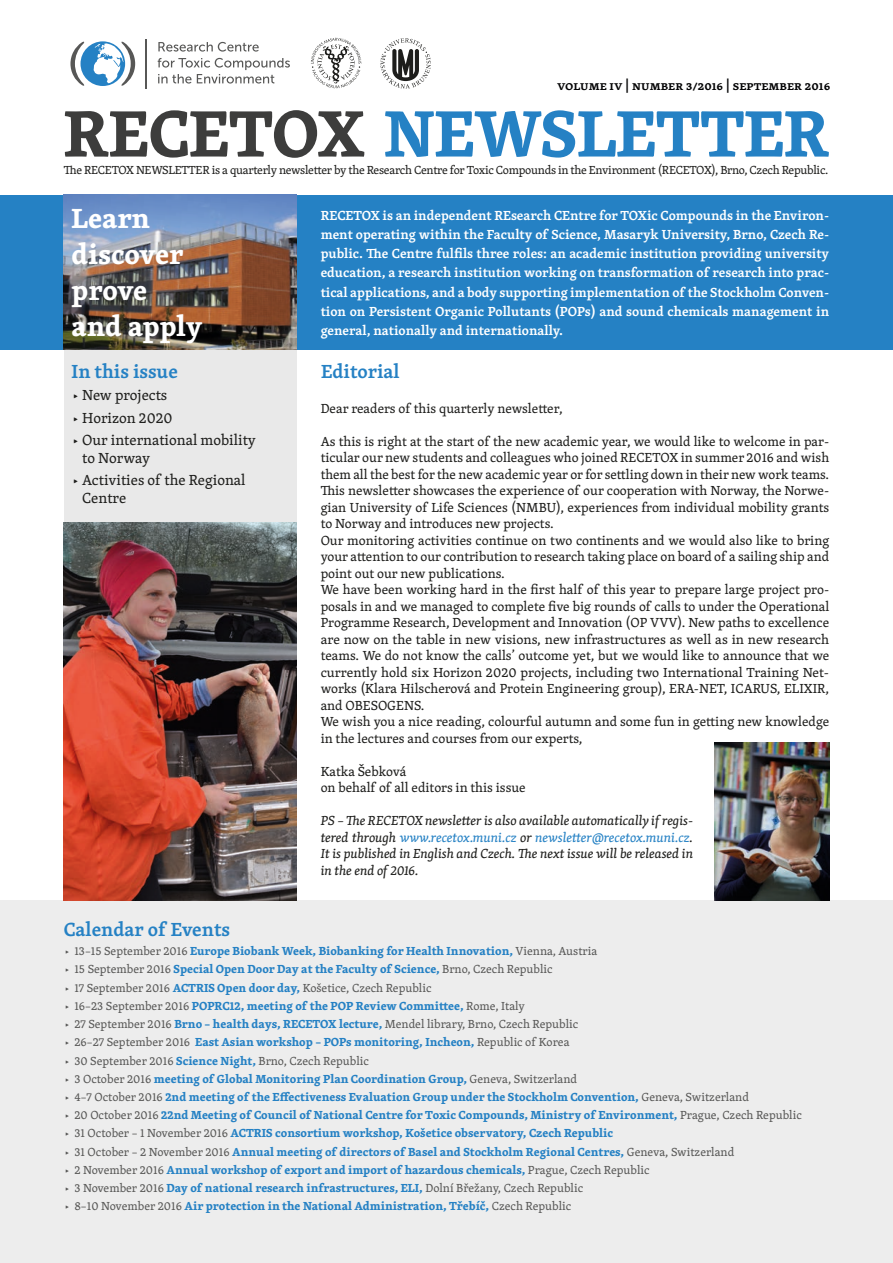
<style>
.page{position:relative;width:893px;height:1263px;background:#fff}
.page>*{position:absolute;margin:0;border:0;box-sizing:border-box;transform-origin:0 0}
.TITULEK{font:700 67.5px "Skolar Latin Pro";color:#2581c4}
.t1{font:700 28.5px "Skolar Latin Pro";color:#fff}
.t2{font:600 19.5px "Skolar Latin Pro";color:#2581c4}
.t3{font:15px/18px "Skolar Latin Pro";color:#1d1d1b}
.t4{font:13.5px/16.5px "Skolar Latin Pro";color:#1d1d1b;text-align:justify}
.Základní_odstavec_se{font:600 13.5px/19.2px "Skolar Latin Pro";color:#fff;text-align:justify}
.t5{font:italic 13.5px/16.5px "Skolar Latin Pro";color:#1d1d1b;text-align:justify}
.volume-number-month{font:600 13.5px "Skolar Latin Pro";color:#020203}
.t6{font:700 12px "Skolar Latin Pro";color:#2581c4}
.t7{font:12px "Skolar Latin Pro";color:#575756}
.uvodnik{font:12px "Skolar Latin Pro";letter-spacing:-.025em;color:#1d1d1b}
.s1{color:#3d3d3c}
.s2{color:#2581c4}
.s3{font-weight:400;color:#575756}
.s4{font-weight:700;color:#2581c4}
</style>
<div class="page">
<svg style="left:311px;top:38px;width:50px;height:50px"></svg>
<svg style="left:380px;top:38px;width:51px;height:51px"></svg>
<hr style="left:146px;top:39px;width:1px;height:50px;background:#575756">
<svg style="left:70px;top:41px;width:65px;height:45px"></svg>
<svg style="left:158px;top:42px;width:101px;height:10px"></svg>
<svg style="left:158px;top:58px;width:132px;height:26px"></svg>
<div style="left:0;top:900px;width:893px;height:363px;background:#ededed"></div>
<div style="left:64px;top:348px;width:232px;height:174px;background:#e9e9e9"></div>
<div style="left:0;top:195px;width:893px;height:155px;background:#2581c4"></div>
<img style="left:64px;top:195px;width:232px;height:155px">
<img style="left:64px;top:522px;width:232px;height:378px">
<img style="left:715px;top:742px;width:114px;height:158px">
<p class="volume-number-month" style="left:557px;top:75px;width:214px">Volume IV | number 3/2016 | SEPTEMBER</p>
<p class="volume-number-month" style="left:805px;top:75px;width:27px">2016</p>
<p class="TITULEK" style="left:64px;top:80px;width:767px"><span class="s1">RECETOX</span> NEWSLETTER</p>
<p class="uvodnik" style="left:64px;top:161px;width:766px">The RECETOX NEWSLETTER is a quarterly newsletter by the Research Centre for Toxic Compounds in the Environment (RECETOX), Brno, Czech Republic.</p>
<p class="t1" style="left:72px;top:196px;width:80px">Learn</p>
<p class="t1" style="left:72px;top:232px;width:113px">discover</p>
<p class="t1" style="left:72px;top:268px;width:77px">prove</p>
<p class="t1" style="left:72px;top:304px;width:132px">and apply</p>
<p class="Základní_odstavec_se" style="left:321px;top:205px;width:510px">RECETOX is an independent REsearch CEntre for TOXic Compounds in the Environ&shy;ment operating within the Faculty of Science, Masaryk University, Brno, Czech Re&shy;public. The Centre fulfils three roles: an academic institution providing university education, a research institution working on transformation of research into prac&shy;tical applications, and a body supporting implementation of the Stockholm Conven&shy;tion on Persistent Organic Pollutants (POPs) and sound chemicals management in general, nationally and internationally.</p>
<h1 class="t2" style="left:72px;top:356px;width:108px">In this issue</h1>
<h1 class="t2" style="left:321px;top:356px;width:80px">Editorial</h1>
<p class="t3" style="left:72px;top:386px;width:97px">▶ New projects</p>
<p class="t3" style="left:72px;top:408px;width:103px">▶ Horizon 2020</p>
<p class="t3" style="left:82px;top:430px;width:175px;text-indent:-11px">▶ Our international mobility to Norway</p>
<p class="t3" style="left:82px;top:471px;width:165px;text-indent:-11px">▶ Activities of the Regional<br>Centre</p>
<p class="t4" style="left:321px;top:399px;width:243px">Dear readers of this quarterly newsletter,</p>
<p class="t4" style="left:321px;top:432px;width:510px">As this is right at the start of the new academic year, we would like to welcome in par&shy;ticular our new students and colleagues who joined RECETOX in summer 2016 and wish them all the best for the new academic year or for settling down in their new work teams.</p>
<p class="t4" style="left:321px;top:482px;width:510px">This newsletter showcases the experience of our cooperation with Norway, the Norwe&shy;gian University of Life Sciences (NMBU), experiences from individual mobility grants to Norway and introduces new projects.</p>
<p class="t4" style="left:321px;top:531px;width:510px">Our monitoring activities continue on two continents and we would also like to bring your attention to our contribution to research taking place on board of a sailing ship and point out our new publications.</p>
<p class="t4" style="left:321px;top:581px;width:510px">We have been working hard in the first half of this year to prepare large project pro&shy;posals in and we managed to complete five big rounds of calls to under the Operational Programme Research, Development and Innovation (OP VVV). New paths to excellence are now on the table in new visions, new infrastructures as well as in new research teams. We do not know the calls’ outcome yet, but we would like to announce that we currently hold six Horizon 2020 projects, including two International Training Net&shy;works (Klara Hilscherová and Protein Engineering group), ERA-NET, ICARUS, ELIXIR, and OBESOGENS.</p>
<p class="t4" style="left:321px;top:713px;width:510px">We wish you a nice reading, colourful autumn and some fun in getting new knowledge in the lectures and courses from our experts,</p>
<p class="t4" style="left:321px;top:762px;width:87px">Katka Šebková</p>
<p class="t4" style="left:321px;top:779px;width:206px">on behalf of all editors in this issue</p>
<p class="t5" style="left:321px;top:812px;width:374px">PS – The RECETOX newsletter is also available automatically if regis&shy;tered through <span class="s2">www.recetox.muni.cz</span> or <span class="s2">newsletter@recetox.muni.cz</span>.<br>It is published in English and Czech. The next issue will be released in in the end of 2016.</p>
<h1 class="t2" style="left:64px;top:914px;width:168px">Calendar of Events</h1>
<p class="t6" style="left:64px;top:941px;width:535px"><span class="s3">▶ 13–15 September 2016</span> Europe Biobank Week, Biobanking for Health Innovation, <span class="s3">Vienna, Austria</span></p>
<p class="t6" style="left:64px;top:960px;width:490px"><span class="s3">▶ 15 September 2016</span> Special Open Door Day at the Faculty of Science, <span class="s3">Brno, Czech Republic</span></p>
<p class="t7" style="left:64px;top:979px;width:369px">▶ 17 September 2016 <span class="s4">ACTRIS Open door day,</span> Košetice, Czech Republic</p>
<p class="t6" style="left:64px;top:996px;width:463px"><span class="s3">▶ 16–23 September 2016</span> POPRC12, meeting of the POP Review Committee, <span class="s3">Rome, Italy</span></p>
<p class="t7" style="left:64px;top:1015px;width:516px">▶ 27 September 2016 <span class="s4">Brno – health days, RECETOX lecture,</span> Mendel library, Brno, Czech Republic</p>
<p class="t6" style="left:64px;top:1033px;width:507px"><span class="s3">▶ 26–27 September 2016</span> East Asian workshop – POPs monitoring, Incheon, <span class="s3">Republic of Korea</span></p>
<p class="t7" style="left:64px;top:1051px;width:307px">▶ 30 September 2016 <span class="s4">Science Night,</span> Brno, Czech Republic</p>
<p class="t6" style="left:64px;top:1069px;width:515px"><span class="s3">▶ 3 October 2016</span> meeting of Global Monitoring Plan Coordination Group, <span class="s3">Geneva, Switzerland</span></p>
<p class="t6" style="left:64px;top:1087px;width:687px"><span class="s3">▶ 4–7 October 2016</span> 2nd meeting of the Effectiveness Evaluation Group under the Stockholm Convention, <span class="s3">Geneva, Switzerland</span></p>
<p class="t6" style="left:64px;top:1105px;width:739px"><span class="s3">▶ 20 October 2016</span> 22nd Meeting of Council of National Centre for Toxic Compounds, Ministry of Environment, <span class="s3">Prague, Czech Republic</span></p>
<p class="t6" style="left:64px;top:1124px;width:551px"><span class="s3">▶ 31 October – 1 November 2016</span> ACTRIS consortium workshop, Košetice observatory, Czech Republic</p>
<p class="t6" style="left:64px;top:1142px;width:672px"><span class="s3">▶ 31 October – 2 November 2016</span> Annual meeting of directors of Basel and Stockholm Regional Centres, <span class="s3">Geneva, Switzerland</span></p>
<p class="t6" style="left:64px;top:1160px;width:587px"><span class="s3">▶ 2 November 2016</span> Annual workshop of export and import of hazardous chemicals, <span class="s3">Prague, Czech Republic</span></p>
<p class="t6" style="left:64px;top:1178px;width:521px"><span class="s3">▶ 3 November 2016</span> Day of national research infrastructures, ELI, <span class="s3">Dolní Břežany, Czech Republic</span></p>
<p class="t6" style="left:64px;top:1197px;width:509px"><span class="s3">▶ 8–10 November 2016</span> Air protection in the National Administration, Třebíč, <span class="s3">Czech Republic</span></p>
</div>
